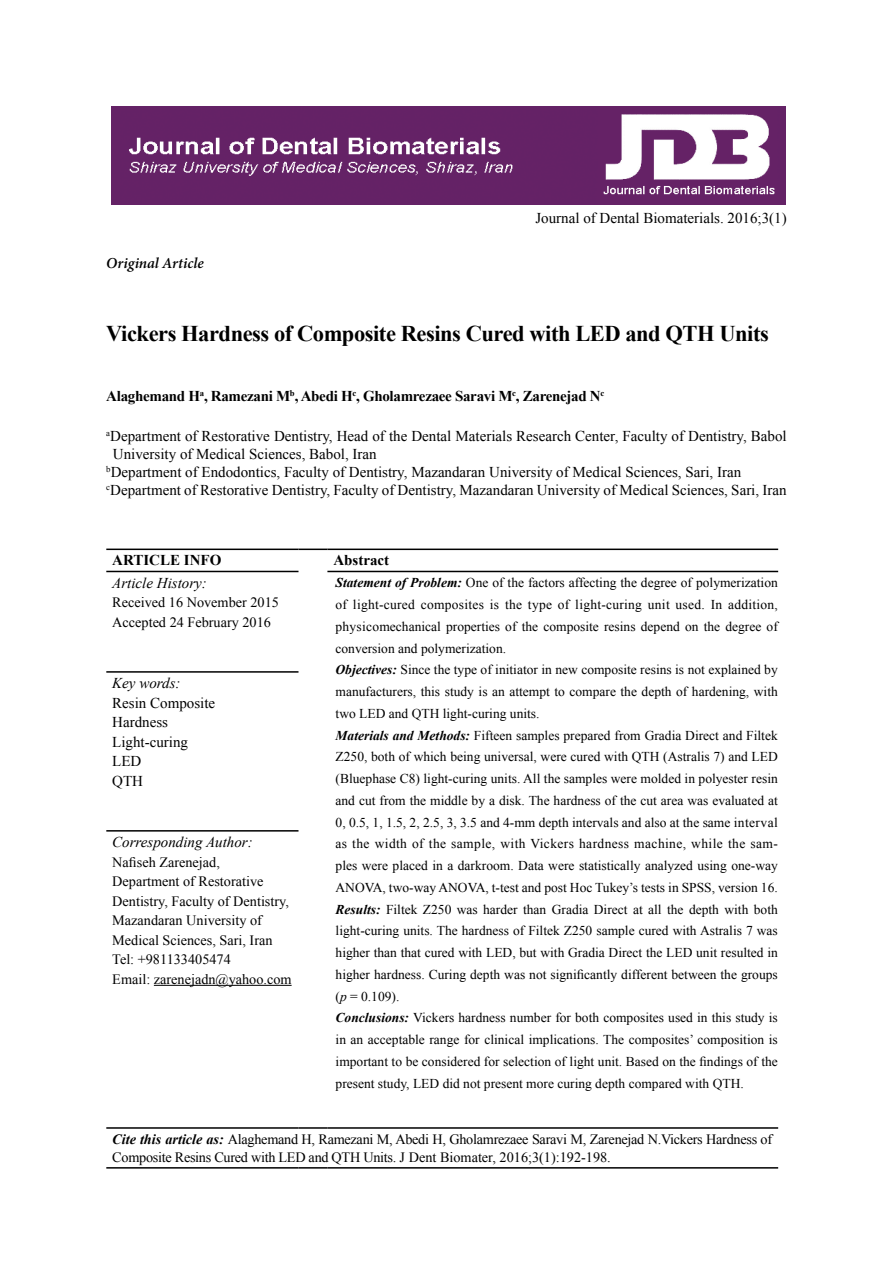
<style>
.page{position:relative;width:893px;height:1263px;background:#fff}
.page>*{position:absolute;margin:0;border:0;box-sizing:border-box;transform-origin:0 0}
.t1{font:700 22.5px "Times New Roman";letter-spacing:-.02em;color:#000}
.t2{font:15px/19.5px "Times New Roman";color:#000}
.t3{font:700 15px "Times New Roman";letter-spacing:-.02em;color:#000}
.t4{font:italic 15px "Times New Roman";color:#000}
.t5{font:700 15px "Times New Roman";color:#000}
.t6{font:italic 700 15px "Adobe Hebrew";letter-spacing:-.005em;color:#000}
.t7{font:14.25px/19.5px "Times New Roman";color:#000}
.t8{font:14.25px/18px "Times New Roman";letter-spacing:-.02em;color:#000}
.t9{font:13.5px/21.8px "Times New Roman";color:#000}
.s1{color:#fff}
.s2{font-weight:700;font-style:italic}
.s3{font-style:italic}
</style>
<div class="page">
<svg style="left:298px;top:549px;width:29px;height:1px"></svg>
<hr style="left:298px;top:1127px;width:29px;height:2px;background:#000">
<hr style="left:106px;top:1167px;width:192px;height:1px;background:#000">
<svg style="left:298px;top:1167px;width:29px;height:1px"></svg>
<hr style="left:327px;top:1167px;width:451px;height:1px;background:#000">
<hr style="left:327px;top:1127px;width:451px;height:2px;background:#000">
<hr style="left:327px;top:549px;width:451px;height:1px;background:#000">
<hr style="left:327px;top:571px;width:451px;height:1px;background:#000">
<hr style="left:106px;top:549px;width:192px;height:1px;background:#000">
<hr style="left:106px;top:571px;width:192px;height:1px;background:#000">
<hr style="left:106px;top:671px;width:192px;height:2px;background:#000">
<hr style="left:106px;top:830px;width:192px;height:1px;background:#000">
<hr style="left:106px;top:1127px;width:192px;height:2px;background:#000">
<hr style="left:154px;top:985px;width:138px;height:1px;background:#000">
<img style="left:112px;top:106px;width:674px;height:98px">
<p class="t6" style="left:106px;top:254px;width:99px">Original Article</p>
<p class="t2" style="left:535px;top:208px;width:253px">Journal of Dental Biomaterials. 2016;3(1)</p>
<h1 class="t1" style="left:106px;top:318px;width:664px">Vickers Hardness of Composite Resins Cured with LED and QTH Units</h1>
<p class="t3" style="left:106px;top:386px;width:500px">Alaghemand H<sup>a</sup>, Ramezani M<sup>b</sup>, Abedi H<sup>c</sup>, Gholamrezaee Saravi M<sup>c</sup>, Zarenejad N<sup>c</sup></p>
<p class="t2" style="left:106px;top:426px;width:682px;line-height:18px"><sup>a</sup>Department of Restorative Dentistry, Head of the Dental Materials Research Center, Faculty of Dentistry, Babol <span class="s1">a</span>University of Medical Sciences, Babol, Iran<br><sup>b</sup>Department of Endodontics, Faculty of Dentistry, Mazandaran University of Medical Sciences, Sari, Iran <sup>c</sup>Department of Restorative Dentistry, Faculty of Dentistry, Mazandaran University of Medical Sciences, Sari, Iran</p>
<p class="t5" style="left:112px;top:550px;width:111px">ARTICLE INFO</p>
<p class="t5" style="left:333px;top:550px;width:57px">Abstract</p>
<p class="t4" style="left:112px;top:572px;width:96px">Article History:</p>
<p class="t7" style="left:112px;top:593px;width:168px">Received 16 November 2015<br>Accepted 24 February 2016</p>
<p class="t9" style="left:336px;top:572px;width:444px"><span class="s2">Statement of Problem:</span> One of the factors affecting the degree of polymerization of light-cured composites is the type of light-curing unit used. In addition, physicomechanical properties of the composite resins depend on the degree of conversion and polymerization.<br><span class="s2">Objectives:</span> Since the type of initiator in new composite resins is not explained by manufacturers, this study is an attempt to compare the depth of hardening, with two LED and QTH light-curing units.<br><span class="s2">Materials and Methods:</span> Fifteen samples prepared from Gradia Direct and Filtek Z250, both of which being universal, were cured with QTH (Astralis 7) and LED (Bluephase C8) light-curing units. All the samples were molded in polyester resin and cut from the middle by a disk. The hardness of the cut area was evaluated at 0, 0.5, 1, 1.5, 2, 2.5, 3, 3.5 and 4-mm depth intervals and also at the same interval as the width of the sample, with Vickers hardness machine, while the sam&shy;ples were placed in a darkroom. Data were statistically analyzed using one-way ANOVA, two-way ANOVA, t-test and post Hoc Tukey’s tests in SPSS, version 16.<br><span class="s2">Results:</span> Filtek Z250 was harder than Gradia Direct at all the depth with both light-curing units. The hardness of Filtek Z250 sample cured with Astralis 7 was higher than that cured with LED, but with Gradia Direct the LED unit resulted in higher hardness. Curing depth was not significantly different between the groups (<span class="s3">p</span> = 0.109).<br><span class="s2">Conclusions:</span> Vickers hardness number for both composites used in this study is in an acceptable range for clinical implications. The composites’ composition is important to be considered for selection of light unit. Based on the findings of the present study, LED did not present more curing depth compared with QTH.</p>
<p class="t4" style="left:112px;top:673px;width:70px">Key words:</p>
<p class="t2" style="left:112px;top:693px;width:104px">Resin Composite<br>Hardness<br>Light-curing<br>LED<br>QTH</p>
<p class="t4" style="left:112px;top:832px;width:142px">Corresponding Author:</p>
<p class="t7" style="left:112px;top:852px;width:181px">Nafiseh Zarenejad,<br>Department of Restorative<br>Dentistry, Faculty of Dentistry,<br>Mazandaran University of<br>Medical Sciences, Sari, Iran<br>Tel: +981133405474<br>Email: zarenejadn@yahoo.com</p>
<p class="t8" style="left:112px;top:1130px;width:661px"><span class="s2">Cite this article as:</span> Alaghemand H, Ramezani M, Abedi H, Gholamrezaee Saravi M, Zarenejad N.Vickers Hardness of<br>Composite Resins Cured with LED and QTH Units. J Dent Biomater, 2016;3(1):192-198.</p>
</div>
